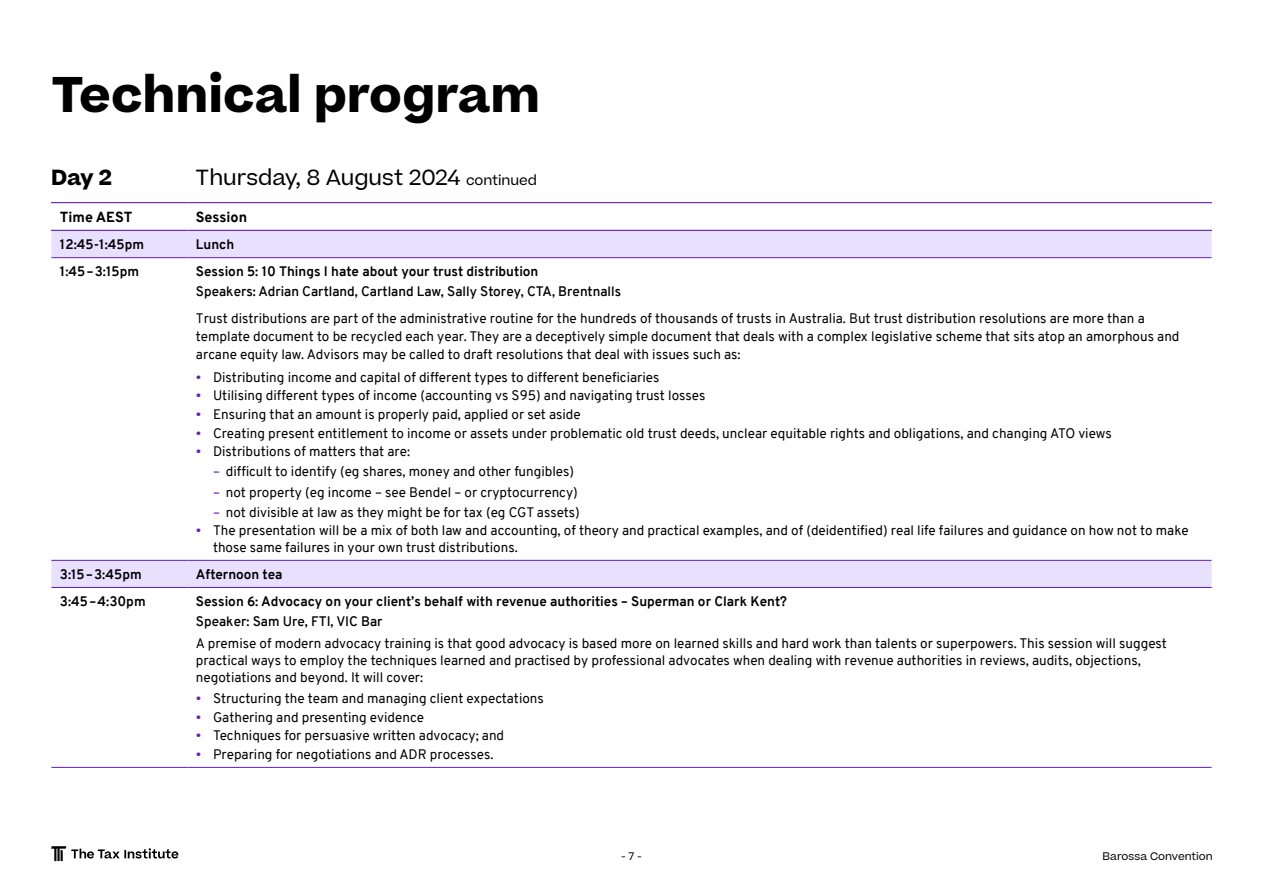
<style>
.page{position:relative;width:1263px;height:893px;background:#fff}
.page>*{position:absolute;margin:0;border:0;box-sizing:border-box;transform-origin:0 0}
.t1{font:700 48px "Beatrice";color:#000}
.t2{font:21px "Beatrice";color:#000}
.t3{font:700 21px "Beatrice";color:#000}
.t4{font:800 14.25px "Overpass";color:#000}
.t5{font:13.5px/18px "Overpass";color:#000}
.t6{font:700 13.5px "Overpass";color:#000}
.t7{font:600 13.5px "Overpass";color:#000}
.t8{font:10.5px "Beatrice";color:#000}
.s1{font-size:13.5px}
.s2{color:#641dc3}
</style>
<div class="page">
<svg style="left:51px;top:231px;width:1160px;height:356px"></svg>
<hr style="left:51px;top:257px;width:136px;height:1px;background:#641dc3">
<hr style="left:187px;top:257px;width:1024px;height:1px;background:#641dc3">
<hr style="left:51px;top:202px;width:136px;height:1px;background:#641dc3">
<hr style="left:51px;top:767px;width:136px;height:1px;background:#641dc3">
<hr style="left:51px;top:230px;width:136px;height:1px;background:#641dc3">
<hr style="left:187px;top:560px;width:1024px;height:1px;background:#641dc3">
<hr style="left:187px;top:202px;width:1025px;height:1px;background:#641dc3">
<hr style="left:187px;top:230px;width:1025px;height:1px;background:#641dc3">
<hr style="left:187px;top:767px;width:1024px;height:1px;background:#641dc3">
<hr style="left:51px;top:587px;width:136px;height:1px;background:#641dc3">
<hr style="left:187px;top:587px;width:1024px;height:1px;background:#641dc3">
<hr style="left:51px;top:560px;width:136px;height:1px;background:#641dc3">
<svg style="left:51px;top:846px;width:127px;height:15px"></svg>
<h1 class="t1" style="left:51px;top:61px;width:490px">Technical program</h1>
<h2 class="t3" style="left:51px;top:163px;width:62px">Day 2</h2>
<h2 class="t2" style="left:196px;top:164px;width:343px">Thursday, 8 August 2024 <span class="s1">continued</span></h2>
<p class="t4" style="left:60px;top:207px;width:74px">Time AEST</p>
<p class="t4" style="left:196px;top:207px;width:53px">Session</p>
<p class="t6" style="left:60px;top:235px;width:86px">12:45-1:45pm</p>
<p class="t6" style="left:196px;top:235px;width:40px">Lunch</p>
<p class="t6" style="left:60px;top:262px;width:81px">1:45–3:15pm</p>
<p class="t6" style="left:196px;top:262px;width:344px">Session 5: 10 Things I hate about your trust distribution</p>
<p class="t7" style="left:196px;top:282px;width:427px">Speakers: Adrian Cartland, Cartland Law, Sally Storey, CTA, Brentnalls</p>
<p class="t5" style="left:196px;top:309px;width:985px">Trust distributions are part of the administrative routine for the hundreds of thousands of trusts in Australia. But trust distribution resolutions are more than a template document to be recycled each year. They are a deceptively simple document that deals with a complex legislative scheme that sits atop an amorphous and arcane equity law. Advisors may be called to draft resolutions that deal with issues such as:</p>
<p class="t5" style="left:196px;top:368px;width:465px"><span class="s2">•</span> Distributing income and capital of different types to different beneficiaries</p>
<p class="t5" style="left:196px;top:387px;width:511px"><span class="s2">•</span> Utilising different types of income (accounting vs S95) and navigating trust losses</p>
<p class="t5" style="left:196px;top:405px;width:386px"><span class="s2">•</span> Ensuring that an amount is properly paid, applied or set aside</p>
<p class="t5" style="left:196px;top:424px;width:917px"><span class="s2">•</span> Creating present entitlement to income or assets under problematic old trust deeds, unclear equitable rights and obligations, and changing ATO views</p>
<p class="t5" style="left:196px;top:443px;width:216px"><span class="s2">•</span> Distributions of matters that are:</p>
<p class="t5" style="left:213px;top:463px;width:363px"><span class="s2">–</span> difficult to identify (eg shares, money and other fungibles)</p>
<p class="t5" style="left:213px;top:483px;width:366px"><span class="s2">–</span> not property (eg income – see Bendel – or cryptocurrency)</p>
<p class="t5" style="left:213px;top:503px;width:368px"><span class="s2">–</span> not divisible at law as they might be for tax (eg CGT assets)</p>
<p class="t5" style="left:213px;top:522px;width:977px;line-height:16.5px;text-indent:-17px"><span class="s2">•</span> The presentation will be a mix of both law and accounting, of theory and practical examples, and of (deidentified) real life failures and guidance on how not to make those same failures in your own trust distributions.</p>
<p class="t6" style="left:60px;top:565px;width:83px">3:15–3:45pm</p>
<p class="t6" style="left:196px;top:565px;width:88px">Afternoon tea</p>
<p class="t6" style="left:60px;top:592px;width:87px">3:45–4:30pm</p>
<p class="t6" style="left:196px;top:592px;width:592px">Session 6: Advocacy on your client’s behalf with revenue authorities – Superman or Clark Kent?</p>
<p class="t7" style="left:196px;top:612px;width:188px">Speaker: Sam Ure, FTI, VIC Bar</p>
<p class="t5" style="left:196px;top:634px;width:972px;line-height:17.2px">A premise of modern advocacy training is that good advocacy is based more on learned skills and hard work than talents or superpowers. This session will suggest practical ways to employ the techniques learned and practised by professional advocates when dealing with revenue authorities in reviews, audits, objections, negotiations and beyond. It will cover:</p>
<p class="t5" style="left:196px;top:689px;width:349px"><span class="s2">•</span> Structuring the team and managing client expectations</p>
<p class="t5" style="left:196px;top:708px;width:230px"><span class="s2">•</span> Gathering and presenting evidence</p>
<p class="t5" style="left:196px;top:727px;width:310px"><span class="s2">•</span> Techniques for persuasive written advocacy; and</p>
<p class="t5" style="left:196px;top:745px;width:299px"><span class="s2">•</span> Preparing for negotiations and ADR processes.</p>
<p class="t8" style="left:621px;top:849px;width:22px">- 7 -</p>
<p class="t8" style="left:1102px;top:849px;width:112px">Barossa Convention</p>
</div>
